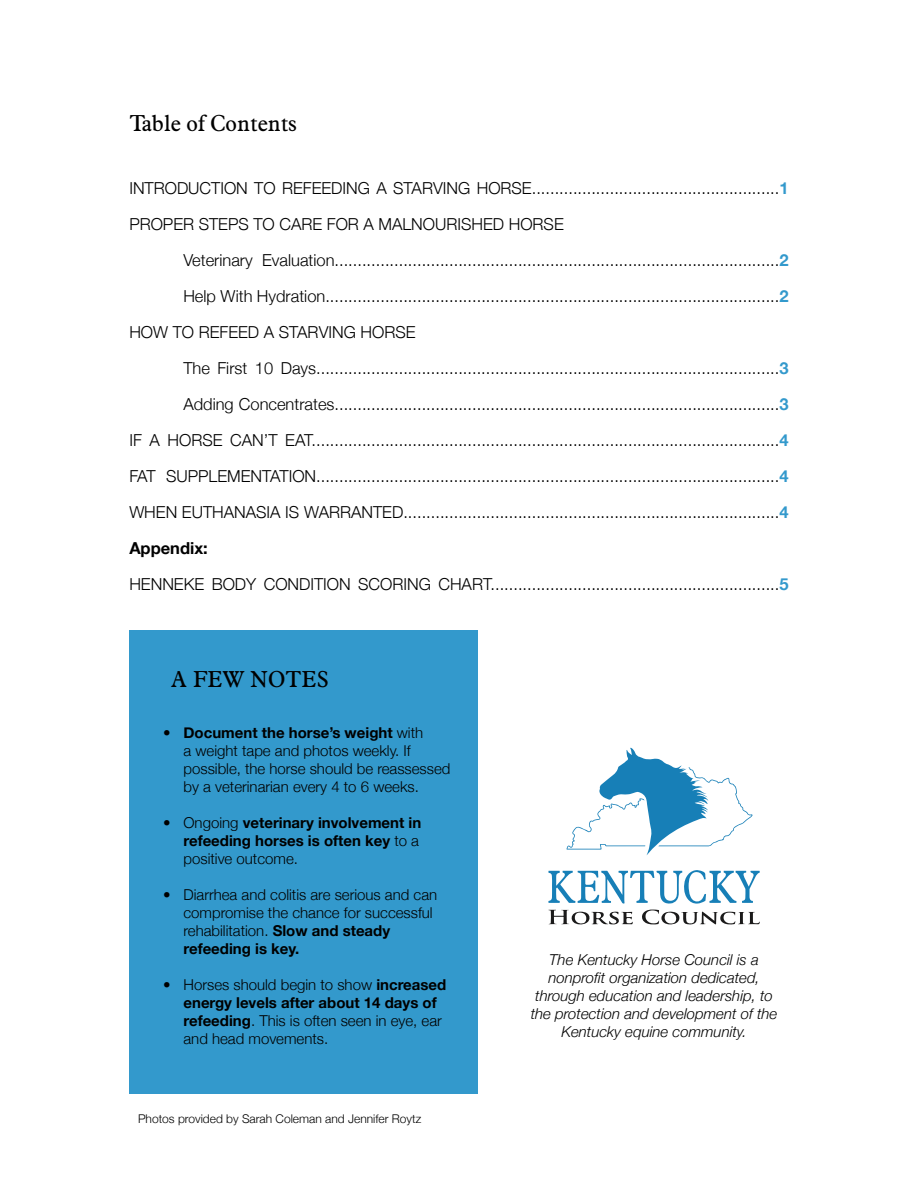
<style>
.page{position:relative;width:918px;height:1188px;background:#fff}
.page>*{position:absolute;margin:0;border:0;box-sizing:border-box;transform-origin:0 0}
.t1{font:22.5px "Aldine 721 BT";color:#000}
.t2{font:300 16.5px/36px "Helvetica Neue";color:#000}
.t3{font:700 16.5px "Helvetica Neue";color:#000}
.t4{font:300 15px/18px "Helvetica Neue";color:#000}
.t5{font:italic 300 15px/18px "Helvetica Neue";color:#000;text-align:center}
.t6{font:700 15px/18px "Helvetica Neue";color:#000}
.t7{font:300 12px "Helvetica Neue";color:#000}
.s1{font-weight:700;color:#39c}
.s2{font-weight:700}
.s3{font-weight:300}
</style>
<div class="page">
<svg style="left:548px;top:870px;width:212px;height:54px"></svg>
<svg style="left:566px;top:748px;width:187px;height:107px"></svg>
<div style="left:129px;top:630px;width:349px;height:463px;background:#39c"></div>
<h1 class="t1" style="left:129px;top:109px;width:169px">Table of Contents</h1>
<p class="t2" style="left:129px;top:168px;width:661px">INTRODUCTION TO REFEEDING A STARVING HORSE......................................................<span class="s1">1<br></span>PROPER STEPS TO CARE FOR A MALNOURISHED HORSE</p>
<p class="t2" style="left:183px;top:240px;width:607px">Veterinary Evaluation.................................................................................................<span class="s1">2</span></p>
<p class="t2" style="left:183px;top:276px;width:607px">Help With Hydration...................................................................................................<span class="s1">2</span></p>
<p class="t2" style="left:129px;top:312px;width:288px">HOW TO REFEED A STARVING HORSE</p>
<p class="t2" style="left:183px;top:348px;width:607px">The First 10 Days.....................................................................................................<span class="s1">3</span></p>
<p class="t2" style="left:183px;top:384px;width:607px">Adding Concentrates.................................................................................................<span class="s1">3</span></p>
<p class="t2" style="left:129px;top:420px;width:661px">IF A HORSE CAN’T EAT......................................................................................................<span class="s1">4</span></p>
<p class="t2" style="left:129px;top:456px;width:661px">FAT SUPPLEMENTATION.....................................................................................................<span class="s1">4</span></p>
<p class="t2" style="left:129px;top:493px;width:661px">WHEN EUTHANASIA IS WARRANTED..................................................................................<span class="s1">4</span></p>
<p class="t3" style="left:129px;top:535px;width:80px">Appendix:</p>
<p class="t2" style="left:129px;top:565px;width:661px">HENNEKE BODY CONDITION SCORING CHART...............................................................<span class="s1">5</span></p>
<h1 class="t1" style="left:171px;top:666px;width:159px">A FEW NOTES</h1>
<p class="t4" style="left:184px;top:723px;width:268px"><span class="s2">Document the horse’s weight</span> with<br>a weight tape and photos weekly. If possible, the horse should be reassessed by a veterinarian every 4 to 6 weeks.</p>
<p class="t6" style="left:184px;top:814px;width:239px;text-indent:-20px"><span class="s3">• Ongoing</span> veterinary involvement in refeeding horses is often key <span class="s3">to a positive outcome.</span></p>
<p class="t4" style="left:184px;top:885px;width:255px;text-indent:-20px">• Diarrhea and colitis are serious and can compromise the chance for successful rehabilitation. <span class="s2">Slow and steady refeeding is key.</span></p>
<p class="t4" style="left:184px;top:975px;width:264px;text-indent:-20px">• Horses should begin to show <span class="s2">increased energy levels after about 14 days of refeeding</span>. This is often seen in eye, ear and head movements.</p>
<p class="t7" style="left:138px;top:1109px;width:285px">Photos provided by Sarah Coleman and Jennifer Roytz</p>
<p class="t5" style="left:531px;top:949px;width:248px">The Kentucky Horse Council is a nonprofit organization dedicated, through education and leadership, to the protection and development of the Kentucky equine community.</p>
</div>
